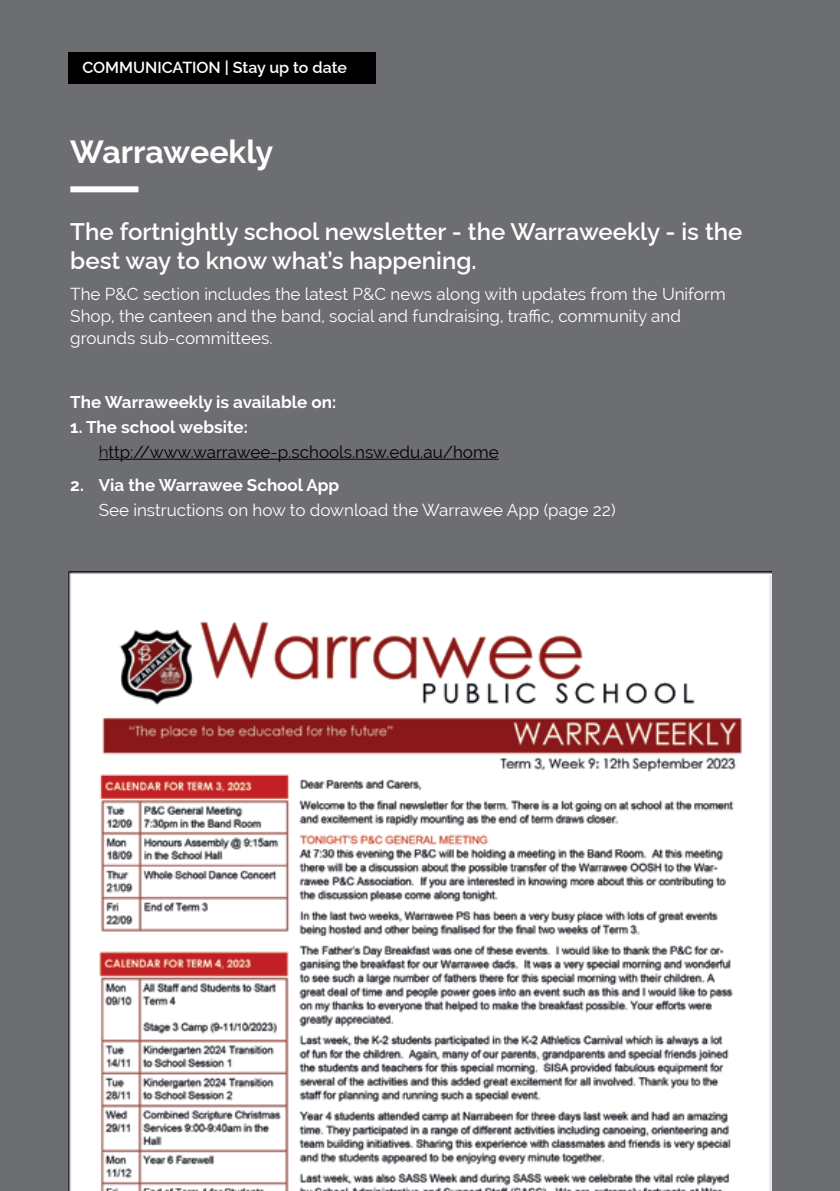
<style>
.page{position:relative;width:840px;height:1191px;background:#fff}
.page>*{position:absolute;margin:0;border:0;box-sizing:border-box;transform-origin:0 0}
.t1{font:700 32px "Raleway";color:#fff}
.t2{font:100 24px/29px "Raleway";color:#fff}
.t3{font:17px/22px "Raleway";color:#fff}
.t4{font:17px/24.8px "Raleway";color:#000}
.t5{font:700 17px "Raleway";color:#fff}
.t6{font:100 16px "Raleway";color:#fff}
.s1{font-weight:700;color:#fff}
.s2{font-weight:100}
</style>
<div class="page">
<div style="left:0;top:0;width:839px;height:1191px;background:#6d6e71"></div>
<hr style="left:108px;top:459px;width:390px;height:1px;background:#000">
<div style="left:70px;top:186px;width:68px;height:6px;background:#fff"></div>
<div style="left:68px;top:52px;width:307px;height:32px;background:#000"></div>
<img style="left:68px;top:571px;width:703px;height:620px">
<p class="t6" style="left:82px;top:55px;width:266px">COMMUNICATION | Stay up to date</p>
<h1 class="t1" style="left:70px;top:134px;width:204px">Warraweekly</h1>
<h2 class="t2" style="left:70px;top:214px;width:673px">The fortnightly school newsletter - the Warraweekly - is the best way to know what’s happening.</h2>
<p class="t3" style="left:70px;top:283px;width:656px">The P&amp;C section includes the latest P&amp;C news along with updates from the Uniform<br>Shop, the canteen and the band, social and fundraising, traffic, community and grounds sub-committees.</p>
<p class="t5" style="left:70px;top:392px;width:267px">The Warraweekly is available on:</p>
<p class="t4" style="left:99px;top:415px;width:401px;text-indent:-28px"><span class="s1">1. The school website: </span><span class="s2">h</span>ttp://www.warrawee-p.schools.nsw.edu.au/home</p>
<p class="t5" style="left:70px;top:475px;width:270px">2. Via the Warrawee School App</p>
<p class="t3" style="left:99px;top:499px;width:518px">See instructions on how to download the Warrawee App (page 22)</p>
</div>
